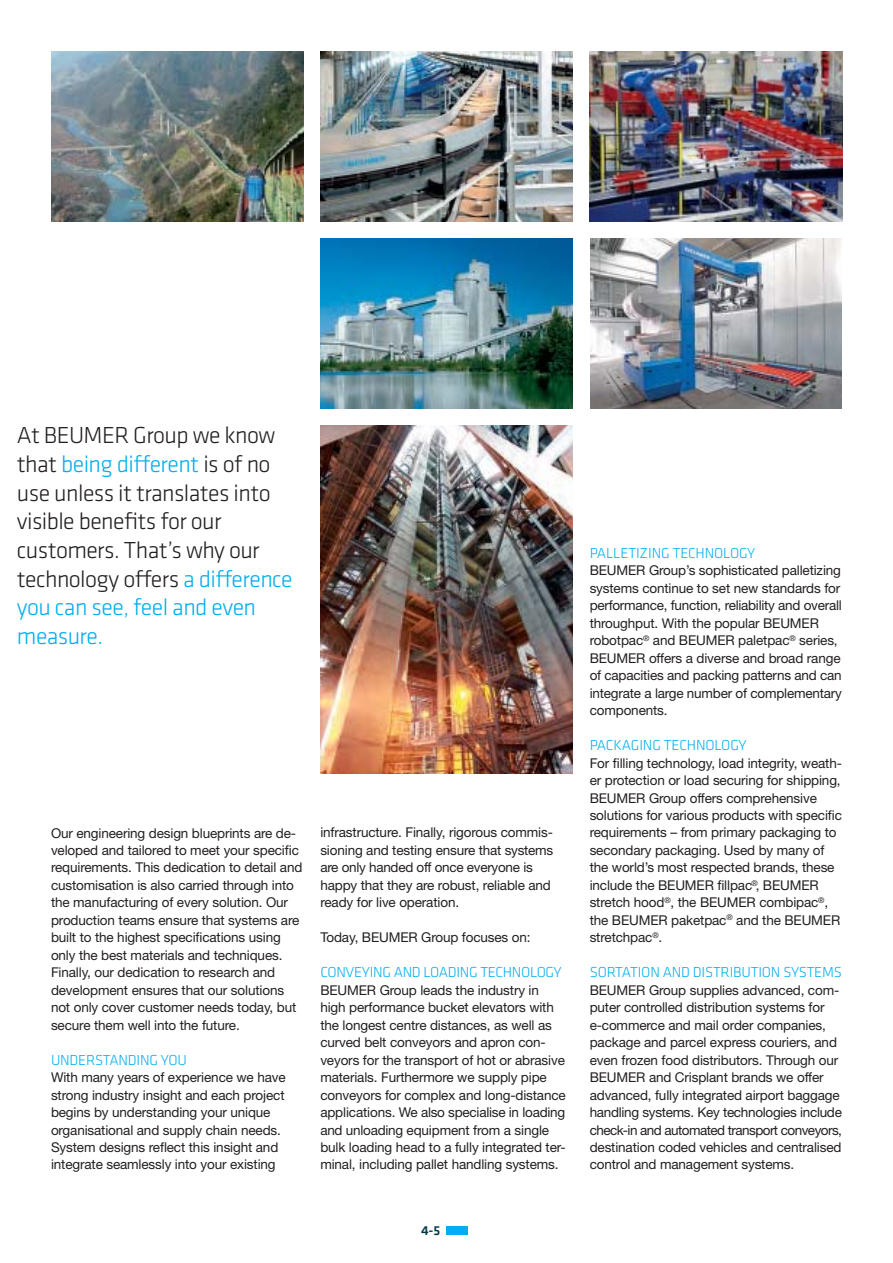
<style>
.page{position:relative;width:893px;height:1263px;background:#fff}
.page>*{position:absolute;margin:0;border:0;box-sizing:border-box;transform-origin:0 0}
.t1{font:300 24px/28.7px "Klavika Basic";letter-spacing:-.025em;color:#231f20}
.t2{font:300 15px "Klavika Basic";letter-spacing:-.015em;color:#00aeef}
.t3{font:13.5px/17.4px "Helvetica Neue LT Std";letter-spacing:-.01em;color:#231f20}
.t4{font:500 13.5px "Klavika Basic";color:#003745}
.t5{font:7.8px "Helvetica Neue LT Std";color:#231f20}
.s1{color:#00aeef}
</style>
<div class="page">
<img style="left:51px;top:51px;width:252px;height:170px">
<img style="left:320px;top:238px;width:253px;height:170px">
<img style="left:320px;top:425px;width:253px;height:349px">
<img style="left:590px;top:51px;width:252px;height:170px">
<img style="left:320px;top:51px;width:253px;height:170px">
<div style="left:446px;top:1226px;width:22px;height:9px;background:#00aeef"></div>
<img style="left:590px;top:238px;width:252px;height:171px">
<h1 class="t1" style="left:17px;top:423px;width:277px">At BEUMER Group we know that <span class="s1">being different</span> is of no use unless it translates into visible benefits for our customers. That’s why our technology offers <span class="s1">a difference you can see, feel and even measure.</span></h1>
<p class="t3" style="left:51px;top:825px;width:253px">Our engineering design blueprints are de&shy;veloped and tailored to meet your specific requirements. This dedication to detail and customisation is also carried through into the manufacturing of every solution. Our production teams ensure that systems are built to the highest specifications using only the best materials and techniques.<br>Finally, our dedication to research and development ensures that our solutions not only cover customer needs today, but secure them well into the future.</p>
<p class="t2" style="left:51px;top:1054px;width:137px">UNDERSTANDING YOU</p>
<p class="t3" style="left:51px;top:1070px;width:236px">With many years of experience we have strong industry insight and each project begins by understanding your unique organisational and supply chain needs.<br>System designs reflect this insight and integrate seamlessly into your existing</p>
<p class="t3" style="left:320px;top:825px;width:234px">infrastructure. Finally, rigorous commis&shy;sioning and testing ensure that systems are only handed off once everyone is happy that they are robust, reliable and ready for live operation.</p>
<p class="t3" style="left:320px;top:930px;width:212px">Today, BEUMER Group focuses on:</p>
<p class="t2" style="left:320px;top:967px;width:243px">CONVEYING AND LOADING TECHNOLOGY</p>
<p class="t3" style="left:320px;top:982px;width:247px">BEUMER Group leads the industry in high performance bucket elevators with the longest centre distances, as well as curved belt conveyors and apron con&shy;veyors for the transport of hot or abrasive materials. Furthermore we supply pipe conveyors for complex and long-distance applications. We also specialise in loading and unloading equipment from a single bulk loading head to a fully integrated ter&shy;minal, including pallet handling systems.</p>
<p class="t4" style="left:421px;top:1222px;width:21px">4-5</p>
<p class="t2" style="left:590px;top:547px;width:167px">PALLETIZING TECHNOLOGY</p>
<p class="t3" style="left:590px;top:563px;width:254px">BEUMER Group’s sophisticated palletizing systems continue to set new standards for performance, function, reliability and overall throughput. With the popular BEUMER robotpac<sup>®</sup> and BEUMER paletpac<sup>®</sup> series, BEUMER offers a diverse and broad range of capacities and packing patterns and can integrate a large number of complementary components.</p>
<p class="t2" style="left:590px;top:739px;width:158px">PACKAGING TECHNOLOGY</p>
<p class="t3" style="left:590px;top:755px;width:254px">For filling technology, load integrity, weath&shy;er protection or load securing for shipping, BEUMER Group offers comprehensive solutions for various products with specific requirements – from primary packaging to secondary packaging. Used by many of the world’s most respected brands, these include the BEUMER fillpac , BEUMER stretch hood<sup>®</sup>, the BEUMER combipac<sup>®</sup>, the BEUMER paketpac<sup>®</sup> and the BEUMER stretchpac<sup>®</sup>.</p>
<p class="t2" style="left:590px;top:967px;width:254px">SORTATION AND DISTRIBUTION SYSTEMS</p>
<p class="t3" style="left:590px;top:982px;width:254px">BEUMER Group supplies advanced, com&shy;puter controlled distribution systems for e-commerce and mail order companies, package and parcel express couriers, and even frozen food distributors. Through our BEUMER and Crisplant brands we offer advanced, fully integrated airport baggage handling systems. Key technologies include check-in and automated transport conveyors, destination coded vehicles and centralised control and management systems.</p>
<p class="t5" style="left:751px;top:881px;width:8px">®</p>
</div>
